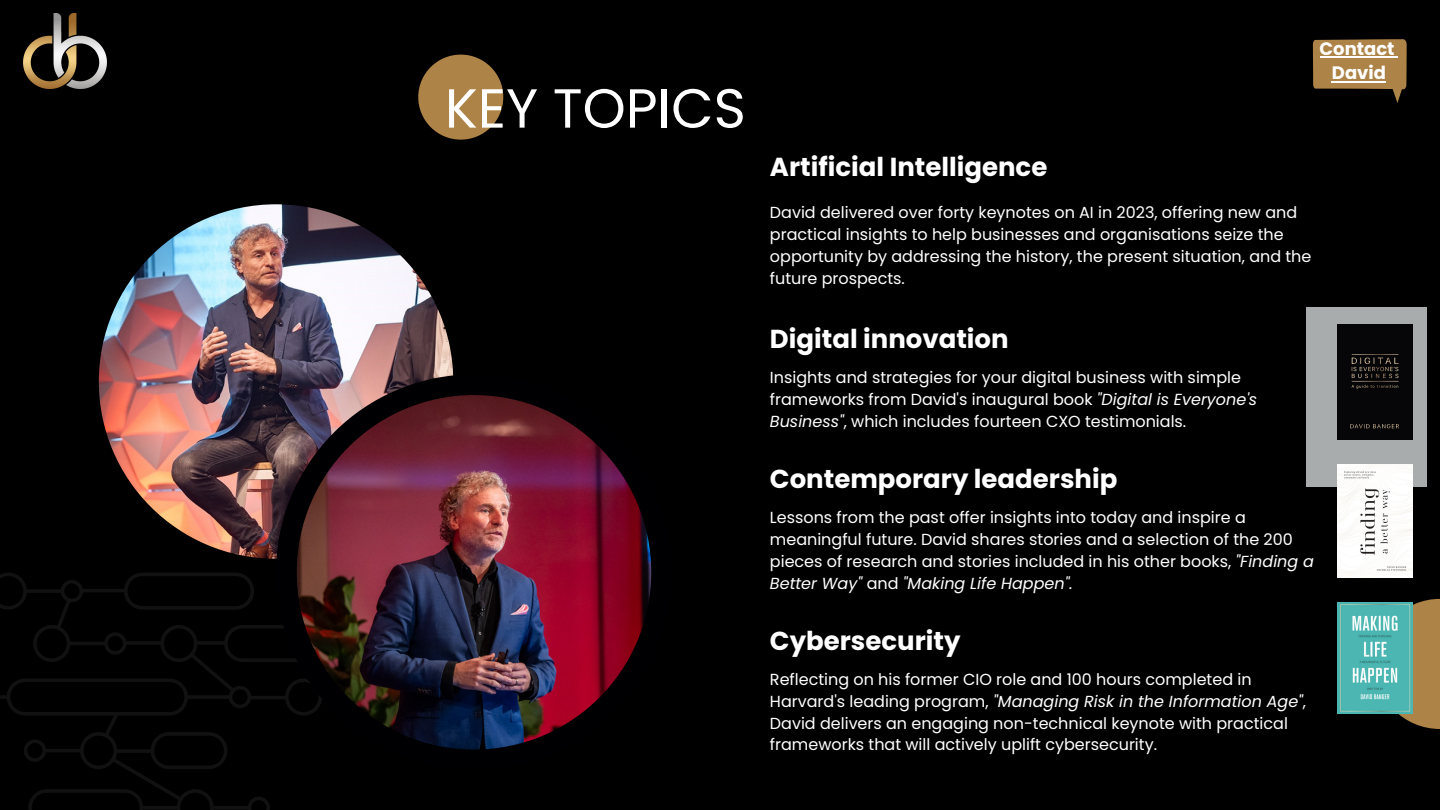
<style>
.page{position:relative;width:1440px;height:810px;background:#000}
.page>*{position:absolute;margin:0;border:0;box-sizing:border-box;transform-origin:0 0}
.t1{font:55px "Poppins";color:#fff}
.t2{font:700 26px "Poppins";color:#fff}
.t3{font:700 18px/24.8px "Poppins";color:#fff;text-align:center}
.t4{font:16px/21.8px "Poppins";color:#fff}
.s1{font-style:italic}
</style>
<div class="page">
<svg style="left:1398px;top:599px;width:42px;height:130px;fill:#ad8347"></svg>
<svg style="left:0;top:573px;width:322px;height:237px"></svg>
<img style="left:99px;top:204px;width:354px;height:355px;border-radius:50%">
<div style="left:276px;top:374px;width:396px;height:396px;background:#000002;border-radius:50%"></div>
<img style="left:297px;top:395px;width:354px;height:355px;border-radius:50%">
<div style="left:1306px;top:307px;width:120px;height:180px;background:#a9acad"></div>
<img style="left:1337px;top:465px;width:75px;height:113px">
<img style="left:1337px;top:325px;width:75px;height:114px">
<img style="left:1337px;top:602px;width:75px;height:112px">
<div style="left:418px;top:55px;width:85px;height:85px;background:#ad8347;border-radius:50%"></div>
<img style="left:24px;top:14px;width:82px;height:75px">
<svg style="left:1312px;top:39px;width:95px;height:64px"></svg>
<hr style="left:1332px;top:81px;width:54px;height:1px;background:#fff">
<p class="t1" style="left:445px;top:70px;width:303px">KEY TOPICS</p>
<p class="t3" style="left:1320px;top:36px;width:76px">Contact<br>David</p>
<p class="t2" style="left:770px;top:149px;width:279px">Artificial Intelligence</p>
<p class="t4" style="left:770px;top:202px;width:543px">David delivered over forty keynotes on AI in 2023, offering new and practical insights to help businesses and organisations seize the opportunity by addressing the history, the present situation, and the future prospects.</p>
<p class="t2" style="left:770px;top:321px;width:240px">Digital innovation</p>
<p class="t4" style="left:770px;top:367px;width:489px">Insights and strategies for your digital business with simple frameworks from David's inaugural book <span class="s1">"Digital is Everyone's<br>Business"</span>, which includes fourteen CXO testimonials.</p>
<p class="t2" style="left:770px;top:461px;width:349px">Contemporary leadership</p>
<p class="t4" style="left:770px;top:507px;width:545px">Lessons from the past offer insights into today and inspire a meaningful future. David shares stories and a selection of the 200 pieces of research and stories included in his other books, <span class="s1">"Finding a Better Way"</span> and <span class="s1">"Making Life Happen".</span></p>
<p class="t2" style="left:770px;top:622px;width:192px">Cybersecurity</p>
<h2 class="t4" style="left:770px;top:669px;width:538px">Reflecting on his former CIO role and 100 hours completed in Harvard's leading program, <span class="s1">"Managing Risk in the Information Age"</span>, David delivers an engaging non-technical keynote with practical frameworks that will actively uplift cybersecurity.</h2>
</div>
